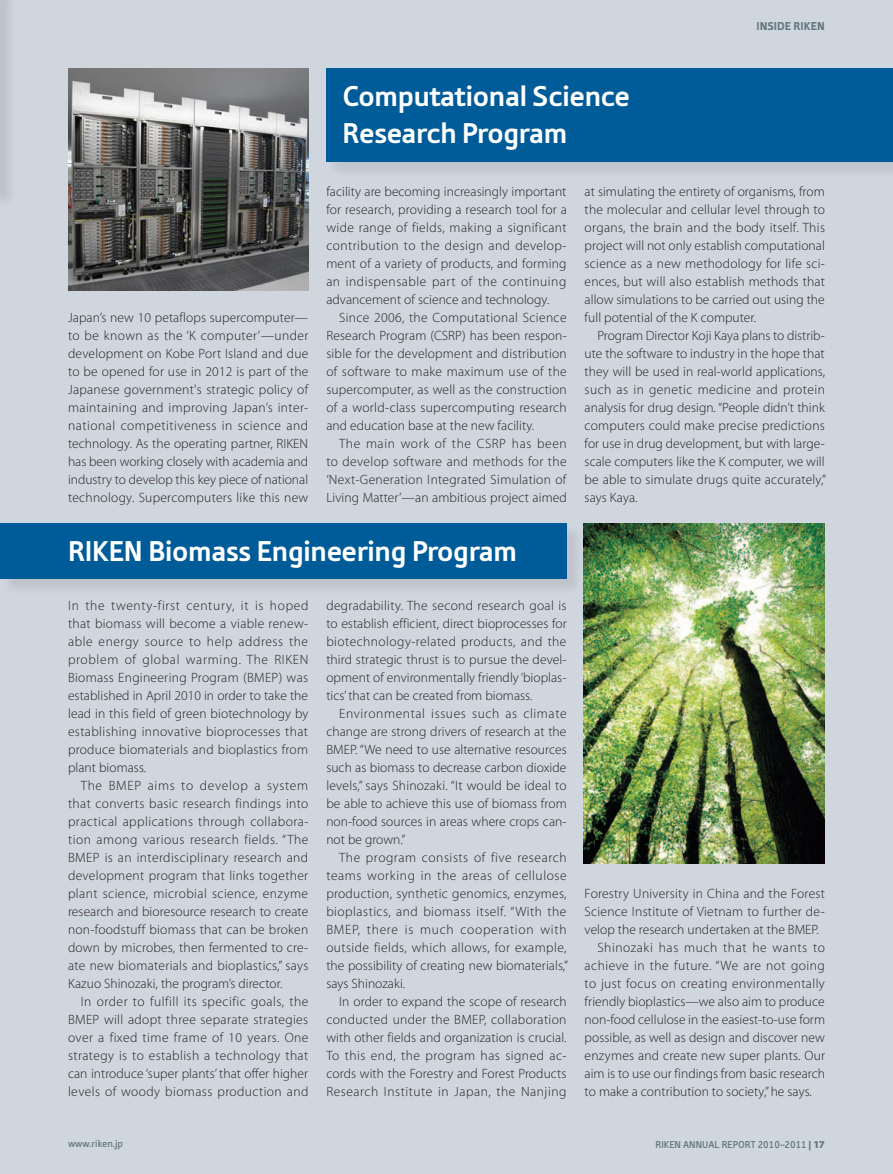
<style>
.page{position:relative;width:893px;height:1174px;background:#d0d6de}
.page>*{position:absolute;margin:0;border:0;box-sizing:border-box;transform-origin:0 0}
.t1{font:700 30px/37.5px "Tabula ITC Pro";letter-spacing:-.01em;color:#fff}
.t2{font:300 13.5px/18px "Myriad Pro";letter-spacing:.005em;color:#231f20;text-align:justify}
.t3{font:300 13.5px "Myriad Pro";letter-spacing:.025em;color:#231f20}
.t4{font:300 13.5px "Myriad Pro";letter-spacing:.035em;color:#231f20}
.t5{font:300 13.5px "Myriad Pro";letter-spacing:.04em;color:#231f20}
.t6{font:900 12px "Tabula ITC Pro";color:#647882}
.t7{font:500 10.5px "Tabula ITC Pro";color:#647882}
.s1{font-weight:900}
.s2{font-family:"Myriad Pro";font-weight:900}
</style>
<div class="page">
<div style="left:0;top:0;width:17px;height:209px;background:#c5cbd2"></div>
<div style="left:327px;top:69px;width:566px;height:110px;background:#c6cbd3"></div>
<div style="left:326px;top:68px;width:567px;height:94px;background:#005c98"></div>
<div style="left:1px;top:524px;width:583px;height:71px;background:#231f20;opacity:.1"></div>
<div style="left:0;top:523px;width:567px;height:55px;background:#005c98"></div>
<img style="left:68px;top:68px;width:240px;height:223px">
<img style="left:584px;top:523px;width:241px;height:340px">
<p class="t6" style="left:757px;top:18px;width:70px">INSIDE RIKEN</p>
<p class="t2" style="left:68px;top:308px;width:242px">Japan’s new 10 petaflops supercomputer— to be known as the ‘K computer’—under development on Kobe Port Island and due to be opened for use in 2012 is part of the Japanese government's strategic policy of maintaining and improving Japan’s inter&shy;national competitiveness in science and technology. As the operating partner, RIKEN has been working closely with academia and industry to develop this key piece of national technology. Supercomputers like this new</p>
<h1 class="t1" style="left:342px;top:77px;width:289px">Computational Science<br>Research Program</h1>
<p class="t2" style="left:326px;top:182px;width:242px">facility are becoming increasingly important for research, providing a research tool for a wide range of fields, making a significant contribution to the design and develop&shy;ment of a variety of products, and forming an indispensable part of the continuing advancement of science and technology.</p>
<p class="t2" style="left:326px;top:308px;width:242px;text-indent:13px">Since 2006, the Computational Science Research Program (CSRP) has been respon&shy;sible for the development and distribution of software to make maximum use of the supercomputer, as well as the construction of a world-class supercomputing research and education base at the new facility.</p>
<p class="t2" style="left:326px;top:434px;width:242px;text-indent:13px">The main work of the CSRP has been to develop software and methods for the ‘Next-Generation Integrated Simulation of Living Matter’—an ambitious project aimed</p>
<p class="t2" style="left:585px;top:182px;width:242px">at simulating the entirety of organisms, from the molecular and cellular level through to organs, the brain and the body itself. This project will not only establish computational science as a new methodology for life sci&shy;ences, but will also establish methods that allow simulations to be carried out using the full potential of the K computer.</p>
<p class="t2" style="left:585px;top:326px;width:243px;text-indent:13px">Program Director Koji Kaya plans to distrib&shy;ute the software to industry in the hope that they will be used in real-world applications, such as in genetic medicine and protein analysis for drug design. “People didn’t think computers could make precise predictions for use in drug development, but with large&shy;scale computers like the K computer, we will be able to simulate drugs quite accurately,” says Kaya.</p>
<h1 class="t1" style="left:68px;top:532px;width:450px">RIKEN Biomass Engineering Program</h1>
<p class="t2" style="left:68px;top:596px;width:242px">In the twenty-first century, it is hoped that biomass will become a viable renew&shy;able energy source to help address the problem of global warming. The RIKEN Biomass Engineering Program (BMEP) was established in April 2010 in order to take the lead in this field of green biotechnology by establishing innovative bioprocesses that produce biomaterials and bioplastics from plant biomass.</p>
<p class="t2" style="left:68px;top:776px;width:242px;text-indent:13px">The BMEP aims to develop a system that converts basic research findings into practical applications through collabora&shy;tion among various research fields. “The BMEP is an interdisciplinary research and development program that links together plant science, microbial science, enzyme research and bioresource research to create non-foodstuff biomass that can be broken down by microbes, then fermented to cre&shy;ate new biomaterials and bioplastics,” says Kazuo Shinozaki, the program’s director.</p>
<p class="t2" style="left:68px;top:992px;width:242px;text-indent:13px">In order to fulfill its specific goals, the BMEP will adopt three separate strategies over a fixed time frame of 10 years. One strategy is to establish a technology that can introduce ‘super plants’ that offer higher levels of woody biomass production and</p>
<p class="t2" style="left:326px;top:596px;width:242px">degradability. The second research goal is to establish efficient, direct bioprocesses for biotechnology-related products, and the third strategic thrust is to pursue the devel&shy;opment of environmentally friendly ‘bioplas&shy;tics’ that can be created from biomass.</p>
<p class="t2" style="left:326px;top:704px;width:242px;text-indent:13px">Environmental issues such as climate change are strong drivers of research at the BMEP. “We need to use alternative resources such as biomass to decrease carbon dioxide levels,” says Shinozaki. “It would be ideal to be able to achieve this use of biomass from non-food sources in areas where crops can&shy;not be grown.”</p>
<p class="t2" style="left:326px;top:848px;width:243px;text-indent:13px">The program consists of five research teams working in the areas of cellulose production, synthetic genomics, enzymes, bioplastics, and biomass itself. “With the BMEP, there is much cooperation with outside fields, which allows, for example, the possibility of creating new biomaterials,” says Shinozaki.</p>
<p class="t2" style="left:326px;top:992px;width:242px;text-indent:13px">In order to expand the scope of research conducted under the BMEP, collaboration with other fields and organization is crucial.<br>To this end, the program has signed ac&shy;cords with the Forestry and Forest Products Research Institute in Japan, the Nanjing</p>
<p class="t2" style="left:585px;top:884px;width:242px">Forestry University in China and the Forest</p>
<p class="t2" style="left:585px;top:902px;width:242px">Science Institute of Vietnam to further de-</p>
<p class="t2" style="left:585px;top:920px;width:236px">velop the research undertaken at the BMEP.</p>
<p class="t5" style="left:597px;top:939px;width:229px">Shinozaki has much that he wants to</p>
<p class="t4" style="left:585px;top:957px;width:242px">achieve in the future. “We are not going</p>
<p class="t3" style="left:585px;top:975px;width:242px">to just focus on creating environmentally</p>
<p class="t2" style="left:585px;top:992px;width:242px">friendly bioplastics—we also aim to produce</p>
<p class="t2" style="left:585px;top:1010px;width:242px">non-food cellulose in the easiest-to-use form</p>
<p class="t2" style="left:585px;top:1028px;width:242px">possible, as well as design and discover new</p>
<p class="t2" style="left:585px;top:1046px;width:242px">enzymes and create new super plants. Our</p>
<p class="t2" style="left:585px;top:1064px;width:242px">aim is to use our findings from basic research</p>
<p class="t2" style="left:585px;top:1082px;width:229px">to make a contribution to society,” he says.</p>
<p class="t7" style="left:68px;top:1137px;width:56px">www.riken.jp</p>
<p class="t7" style="left:655px;top:1138px;width:171px">RIKEN ANNUAL REPORT 2010–2011 <span class="s1">|</span> <span class="s2">17</span></p>
<p class="t7" style="left:648px;top:1138px;width:161px">RIKEN AN UAL REPORT 2010–2011 <span class="s1">|</span></p>
</div>
